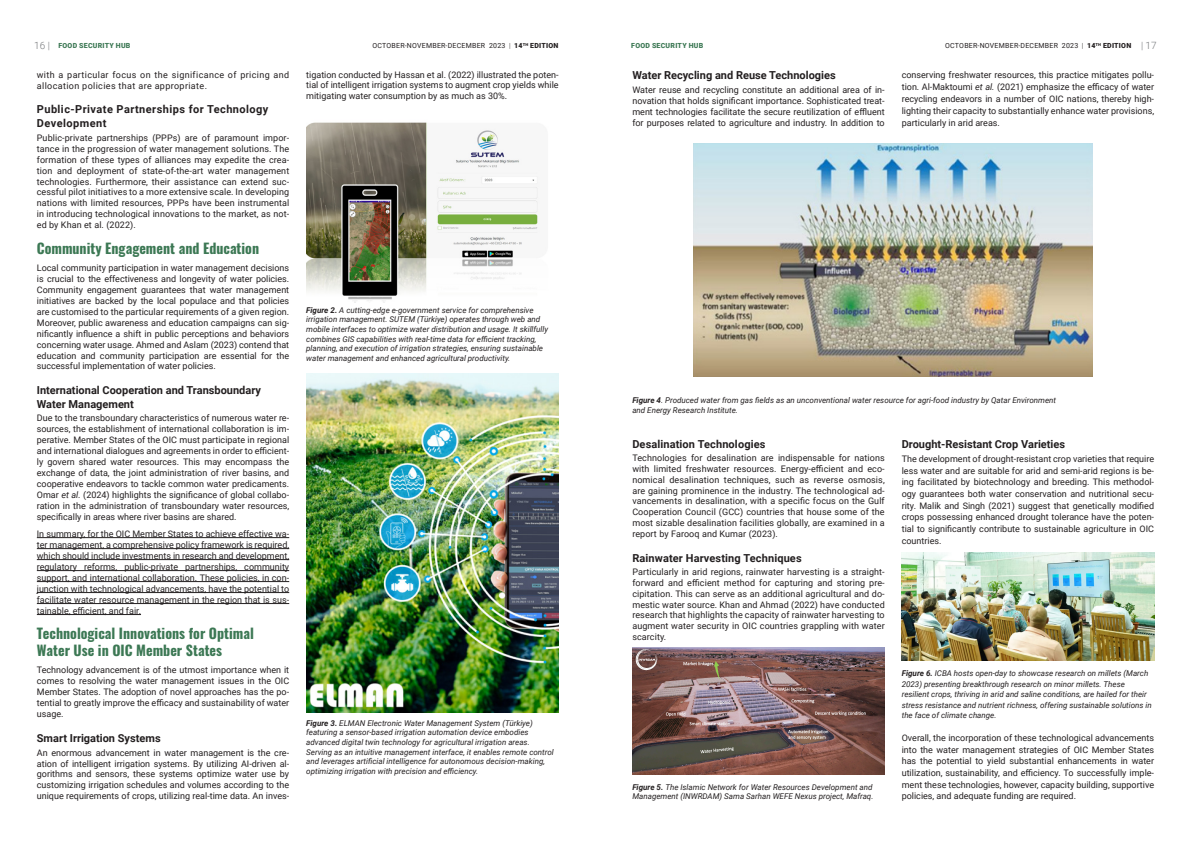
<style>
.page{position:relative;width:1191px;height:842px;background:#fff}
.page>*{position:absolute;margin:0;border:0;box-sizing:border-box;transform-origin:0 0}
.Позаголовок_-_Зелены{font:700 14px/17px "Oswald";color:#3c7854}
.Подзаголовок{font:700 11px/13.4px "Roboto";color:#231f20}
.Подзаголовок-2{font:700 11px/13.4px "Roboto";letter-spacing:.04em;color:#231f20}
.t1{font:300 10px "Roboto";color:#76787b}
.Основной{font:9px/11px "Roboto";color:#231f20;text-align:justify}
.Основной-2{font:9px/11px "Roboto";letter-spacing:.04em;color:#231f20}
.Рисунок_подпись{font:italic 8px/9.6px "Roboto";color:#231f20}
.t2{font:7px "Roboto";letter-spacing:.035em;color:#231f20}
.t3{font:900 7px "Roboto";letter-spacing:.035em;color:#3c7854}
.s1{font-weight:300;font-size:10px;color:#76787b}
.s2{font-weight:300}
.s3{font-weight:900}
.s4{font-style:italic}
.s5{font-weight:700}
</style>
<div class="page">
<hr style="left:37px;top:537px;width:252px;height:1px;background:#231f20">
<hr style="left:37px;top:548px;width:252px;height:1px;background:#231f20">
<hr style="left:37px;top:559px;width:252px;height:1px;background:#231f20">
<hr style="left:37px;top:570px;width:252px;height:1px;background:#231f20">
<hr style="left:37px;top:581px;width:252px;height:1px;background:#231f20">
<hr style="left:37px;top:592px;width:252px;height:1px;background:#231f20">
<hr style="left:37px;top:603px;width:252px;height:1px;background:#231f20">
<hr style="left:37px;top:614px;width:104px;height:1px;background:#231f20">
<img style="left:306px;top:122px;width:233px;height:180px">
<img style="left:306px;top:374px;width:252px;height:338px">
<img style="left:632px;top:648px;width:252px;height:126px">
<img style="left:901px;top:552px;width:253px;height:108px">
<img style="left:694px;top:143px;width:398px;height:234px">
<p class="t3" style="left:34px;top:41px;width:98px"><span class="s1">16 |</span> FOOD SECURITY HUB</p>
<p class="t2" style="left:372px;top:41px;width:188px">OCTOBER-NOVEMBER-DECEMBER 2023 <span class="s2">|</span> <span class="s3">14</span><sup>TH</sup> <span class="s3">EDITION</span></p>
<p class="t3" style="left:631px;top:41px;width:74px">FOOD SECURITY HUB</p>
<p class="t1" style="left:1141px;top:39px;width:17px">| 17</p>
<p class="t2" style="left:945px;top:41px;width:188px">OCTOBER-NOVEMBER-DECEMBER 2023 <span class="s2">|</span> <span class="s3">14</span><sup>TH</sup> <span class="s3">EDITION</span></p>
<p class="Основной-2" style="left:37px;top:69px;width:254px">with a particular focus on the significance of pricing and allocation policies that are appropriate.</p>
<p class="Подзаголовок-2" style="left:37px;top:102px;width:233px">Public-Private Partnerships for Technology<br>Development</p>
<p class="Основной" style="left:37px;top:132px;width:254px">Public-private partnerships (PPPs) are of paramount impor&shy;tance in the progression of water management solutions. The formation of these types of alliances may expedite the crea&shy;tion and deployment of state-of-the-art water management technologies. Furthermore, their assistance can extend suc&shy;cessful pilot initiatives to a more extensive scale. In developing nations with limited resources, PPPs have been instrumental in introducing technological innovations to the market, as not&shy;ed by Khan et al. (2022).</p>
<p class="Позаголовок_-_Зелены" style="left:37px;top:238px;width:224px">Community Engagement and Education</p>
<p class="Основной" style="left:37px;top:262px;width:254px">Local community participation in water management decisions is crucial to the effectiveness and longevity of water policies.<br>Community engagement guarantees that water management initiatives are backed by the local populace and that policies are customised to the particular requirements of a given region.<br>Moreover, public awareness and education campaigns can sig&shy;nificantly influence a shift in public perceptions and behaviors concerning water usage. Ahmed and Aslam (2023) contend that education and community participation are essential for the successful implementation of water policies.</p>
<p class="Подзаголовок" style="left:37px;top:383px;width:226px">International Cooperation and Transboundary<br>Water Management</p>
<p class="Основной" style="left:37px;top:412px;width:254px">Due to the transboundary characteristics of numerous water re&shy;sources, the establishment of international collaboration is im&shy;perative. Member States of the OIC must participate in regional and international dialogues and agreements in order to efficient&shy;ly govern shared water resources. This may encompass the exchange of data, the joint administration of river basins, and cooperative endeavors to tackle common water predicaments.<br>Omar <span class="s4">et al.</span> (2024) highlights the significance of global collabo&shy;ration in the administration of transboundary water resources, specifically in areas where river basins are shared.</p>
<p class="Основной" style="left:37px;top:528px;width:254px">In summary, for the OIC Member States to achieve effective wa&shy;ter management, a comprehensive policy framework is required, which should include investments in research and development, regulatory reforms, public-private partnerships, community support, and international collaboration. These policies, in con&shy;junction with technological advancements, have the potential to facilitate water resource management in the region that is sus&shy;tainable, efficient, and fair.</p>
<p class="Позаголовок_-_Зелены" style="left:37px;top:624px;width:219px">Technological Innovations for Optimal<br>Water Use in OIC Member States</p>
<p class="Основной" style="left:37px;top:664px;width:254px">Technology advancement is of the utmost importance when it comes to resolving the water management issues in the OIC Member States. The adoption of novel approaches has the po&shy;tential to greatly improve the efficacy and sustainability of water usage.</p>
<p class="Подзаголовок" style="left:37px;top:731px;width:125px">Smart Irrigation Systems</p>
<p class="Основной" style="left:37px;top:746px;width:254px">An enormous advancement in water management is the cre&shy;ation of intelligent irrigation systems. By utilizing AI-driven al&shy;gorithms and sensors, these systems optimize water use by customizing irrigation schedules and volumes according to the unique requirements of crops, utilizing real-time data. An inves-</p>
<p class="Основной" style="left:306px;top:69px;width:254px">tigation conducted by Hassan et al. (2022) illustrated the poten&shy;tial of intelligent irrigation systems to augment crop yields while mitigating water consumption by as much as 30%.</p>
<p class="Рисунок_подпись" style="left:306px;top:305px;width:243px"><span class="s5">Figure 2.</span> A cutting-edge e-government service for comprehensive irrigation management. SUTEM (Türkiye) operates through web and mobile interfaces to optimize water distribution and usage. It skillfully combines GIS capabilities with real-time data for efficient tracking, planning, and execution of irrigation strategies, ensuring sustainable water management and enhanced agricultural productivity.</p>
<p class="Рисунок_подпись" style="left:306px;top:718px;width:249px"><span class="s5">Figure 3.</span> ELMAN Electronic Water Management System (Türkiye) featuring a sensor-based irrigation automation device embodies advanced digital twin technology for agricultural irrigation areas.<br>Serving as an intuitive management interface, it enables remote control and leverages artificial intelligence for autonomous decision-making, optimizing irrigation with precision and efficiency.</p>
<p class="Подзаголовок" style="left:632px;top:68px;width:205px">Water Recycling and Reuse Technologies</p>
<p class="Основной" style="left:632px;top:84px;width:254px">Water reuse and recycling constitute an additional area of in&shy;novation that holds significant importance. Sophisticated treat&shy;ment technologies facilitate the secure reutilization of effluent for purposes related to agriculture and industry. In addition to</p>
<p class="Основной" style="left:901px;top:68px;width:254px;line-height:12px">conserving freshwater resources, this practice mitigates pollu&shy;tion. Al-Maktoumi <span class="s4">et al.</span> (2021) emphasize the efficacy of water recycling endeavors in a number of OIC nations, thereby high&shy;lighting their capacity to substantially enhance water provisions, particularly in arid areas.</p>
<p class="Рисунок_подпись" style="left:632px;top:395px;width:425px"><span class="s5">Figure 4</span>. Produced water from gas fields as an unconventional water resource for agri-food industry by Qatar Environment and Energy Research Institute.</p>
<p class="Подзаголовок" style="left:632px;top:436px;width:135px">Desalination Technologies</p>
<p class="Основной" style="left:632px;top:452px;width:254px">Technologies for desalination are indispensable for nations with limited freshwater resources. Energy-efficient and eco&shy;nomical desalination techniques, such as reverse osmosis, are gaining prominence in the industry. The technological ad&shy;vancements in desalination, with a specific focus on the Gulf Cooperation Council (GCC) countries that house some of the most sizable desalination facilities globally, are examined in a report by Farooq and Kumar (2023).</p>
<p class="Подзаголовок" style="left:632px;top:550px;width:171px">Rainwater Harvesting Techniques</p>
<p class="Основной" style="left:632px;top:566px;width:254px">Particularly in arid regions, rainwater harvesting is a straight&shy;forward and efficient method for capturing and storing pre&shy;cipitation. This can serve as an additional agricultural and do&shy;mestic water source. Khan and Ahmad (2022) have conducted research that highlights the capacity of rainwater harvesting to augment water security in OIC countries grappling with water scarcity.</p>
<p class="Рисунок_подпись" style="left:632px;top:782px;width:243px"><span class="s5">Figure 5.</span> The Islamic Network for Water Resources Development and<br>Management (INWRDAM) Sama Sarhan WEFE Nexus project, Mafraq.</p>
<p class="Подзаголовок" style="left:901px;top:436px;width:165px">Drought-Resistant Crop Varieties</p>
<p class="Основной" style="left:901px;top:453px;width:254px;line-height:11.7px">The development of drought-resistant crop varieties that require less water and are suitable for arid and semi-arid regions is be&shy;ing facilitated by biotechnology and breeding. This methodol&shy;ogy guarantees both water conservation and nutritional secu&shy;rity. Malik and Singh (2021) suggest that genetically modified crops possessing enhanced drought tolerance have the poten&shy;tial to significantly contribute to sustainable agriculture in OIC countries.</p>
<p class="Рисунок_подпись" style="left:901px;top:668px;width:252px;line-height:10.5px"><span class="s5">Figure 6.</span> ICBA hosts open-day to showcase research on millets (March 2023) presenting breakthrough research on minor millets. These resilient crops, thriving in arid and saline conditions, are hailed for their stress resistance and nutrient richness, offering sustainable solutions in the face of climate change.</p>
<p class="Основной" style="left:901px;top:732px;width:254px;line-height:11.7px">Overall, the incorporation of these technological advancements into the water management strategies of OIC Member States has the potential to yield substantial enhancements in water utilization, sustainability, and efficiency. To successfully imple&shy;ment these technologies, however, capacity building, supportive policies, and adequate funding are required.</p>
</div>
